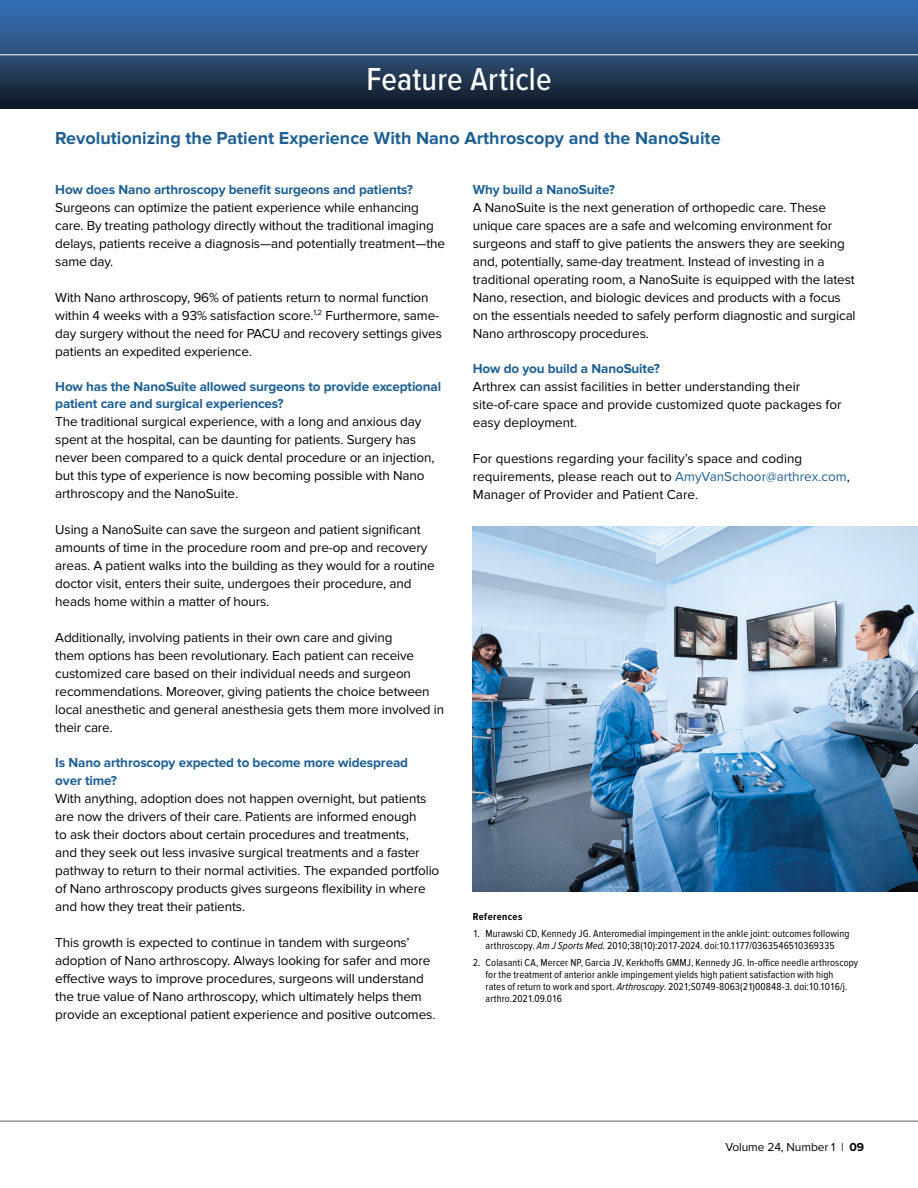
<style>
.page{position:relative;width:918px;height:1188px;background:#fff}
.page>*{position:absolute;margin:0;border:0;box-sizing:border-box;transform-origin:0 0}
.t1{font:500 33px "Proxima Nova Cond";letter-spacing:.005em;color:#fff}
.t2{font:700 18px "Proxima Nova";color:#1f6092}
.t3{font:13.5px/18px "Proxima Nova";letter-spacing:-.01em;color:#000}
.t4{font:700 13.5px/17.2px "Proxima Nova";letter-spacing:-.01em;color:#1f6092}
.t5{font:12px "Proxima Nova";letter-spacing:-.01em;color:#000}
.t6{font:10.5px/12.3px "Proxima Nova Cond";letter-spacing:.01em;color:#000;text-align:center}
.t7{font:700 10.5px "Proxima Nova Cond";letter-spacing:.035em;color:#000}
.s1{color:#1f6092}
.s2{font-style:italic}
.s3{font-weight:700}
</style>
<div class="page">
<div style="left:0;top:0;width:918px;height:108px;background:linear-gradient(to bottom,#3b78bf,#161e28)"></div>
<hr style="left:0;top:54px;width:918px;height:1px;background:#fff">
<hr style="left:0;top:1121px;width:918px;height:1px;background:#939598">
<img style="left:473px;top:526px;width:445px;height:366px">
<h1 class="t1" style="left:366px;top:55px;width:187px">Feature Article</h1>
<h2 class="t2" style="left:55px;top:128px;width:667px">Revolutionizing the Patient Experience With Nano Arthroscopy and the NanoSuite</h2>
<p class="t4" style="left:55px;top:181px;width:359px">How does Nano arthroscopy benefit surgeons and patients?</p>
<p class="t3" style="left:55px;top:198px;width:391px">Surgeons can optimize the patient experience while enhancing care. By treating pathology directly without the traditional imaging delays, patients receive a diagnosis—and potentially treatment—the same day.</p>
<p class="t3" style="left:55px;top:288px;width:388px">With Nano arthroscopy, 96% of patients return to normal function within 4 weeks with a 93% satisfaction score.<sup>1,2</sup> Furthermore, same&shy;day surgery without the need for PACU and recovery settings gives patients an expedited experience.</p>
<p class="t4" style="left:55px;top:378px;width:387px">How has the NanoSuite allowed surgeons to provide exceptional patient care and surgical experiences?</p>
<p class="t3" style="left:55px;top:413px;width:381px">The traditional surgical experience, with a long and anxious day spent at the hospital, can be daunting for patients. Surgery has never been compared to a quick dental procedure or an injection, but this type of experience is now becoming possible with Nano arthroscopy and the NanoSuite.</p>
<p class="t3" style="left:55px;top:521px;width:381px">Using a NanoSuite can save the surgeon and patient significant amounts of time in the procedure room and pre-op and recovery areas. A patient walks into the building as they would for a routine doctor visit, enters their suite, undergoes their procedure, and heads home within a matter of hours.</p>
<p class="t3" style="left:55px;top:629px;width:391px">Additionally, involving patients in their own care and giving<br>them options has been revolutionary. Each patient can receive customized care based on their individual needs and surgeon recommendations. Moreover, giving patients the choice between local anesthetic and general anesthesia gets them more involved in their care.</p>
<p class="t4" style="left:55px;top:755px;width:354px">Is Nano arthroscopy expected to become more widespread over time?</p>
<p class="t3" style="left:55px;top:789px;width:386px">With anything, adoption does not happen overnight, but patients are now the drivers of their care. Patients are informed enough<br>to ask their doctors about certain procedures and treatments,<br>and they seek out less invasive surgical treatments and a faster pathway to return to their normal activities. The expanded portfolio of Nano arthroscopy products gives surgeons flexibility in where and how they treat their patients.</p>
<p class="t3" style="left:55px;top:933px;width:382px">This growth is expected to continue in tandem with surgeons’ adoption of Nano arthroscopy. Always looking for safer and more effective ways to improve procedures, surgeons will understand the true value of Nano arthroscopy, which ultimately helps them provide an exceptional patient experience and positive outcomes.</p>
<p class="t4" style="left:473px;top:181px;width:144px">Why build a NanoSuite?</p>
<p class="t3" style="left:473px;top:198px;width:384px">A NanoSuite is the next generation of orthopedic care. These unique care spaces are a safe and welcoming environment for surgeons and staff to give patients the answers they are seeking and, potentially, same-day treatment. Instead of investing in a traditional operating room, a NanoSuite is equipped with the latest Nano, resection, and biologic devices and products with a focus on the essentials needed to safely perform diagnostic and surgical Nano arthroscopy procedures.</p>
<p class="t4" style="left:473px;top:360px;width:189px">How do you build a NanoSuite?</p>
<p class="t3" style="left:473px;top:378px;width:370px">Arthrex can assist facilities in better understanding their site-of-care space and provide customized quote packages for easy deployment.</p>
<p class="t3" style="left:473px;top:450px;width:378px">For questions regarding your facility’s space and coding requirements, please reach out to <span class="s1">AmyVanSchoor@arthrex.com</span>,<br>Manager of Provider and Patient Care.</p>
<p class="t7" style="left:473px;top:911px;width:51px">References</p>
<p class="t6" style="left:473px;top:927px;width:378px">1. Murawski CD, Kennedy JG. Anteromedial impingement in the ankle joint: outcomes following arthroscopy. <span class="s2">Am J Sports Med</span>. 2010;38(10):2017-2024. doi:10.1177/0363546510369335</p>
<p class="t6" style="left:486px;top:956px;width:374px;text-align:left;text-indent:-13px">2. Colasanti CA, Mercer NP, Garcia JV, Kerkhoffs GMMJ, Kennedy JG. In-office needle arthroscopy for the treatment of anterior ankle impingement yields high patient satisfaction with high<br>rates of return to work and sport. <span class="s2">Arthroscopy</span>. 2021;S0749-8063(21)00848-3. doi:10.1016/j. arthro.2021.09.016</p>
<p class="t5" style="left:725px;top:1140px;width:140px">Volume 24, Number 1 | <span class="s3">09</span></p>
</div>
